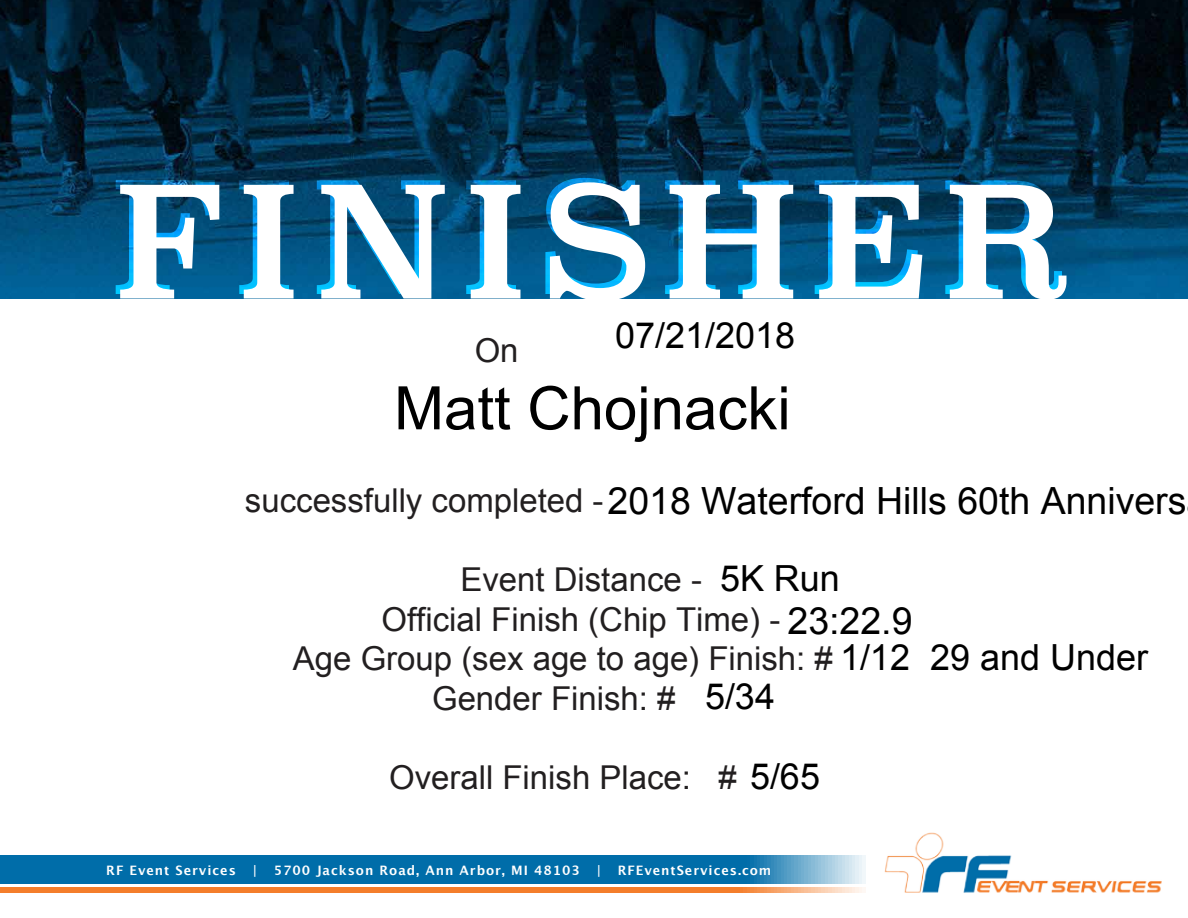
<style>
.page{position:relative;width:1188px;height:918px;background:#fff}
.page>*{position:absolute;margin:0;border:0;box-sizing:border-box;transform-origin:0 0}
.t1{font:153px "Superclarendon";letter-spacing:.1em;color:#fff}
.t2{font:60px "Arial";color:#000}
.t3{font:37.5px "Arial";color:#000}
.t4{font:36px "Arial";color:#000}
.t5{font:32.85px "Arial";color:#221f20}
.t6{font:700 13.05px "Lucida Grande";letter-spacing:.075em;color:#fff}
.s1{font-size:36px;color:#000}
</style>
<div class="page">
<img style="left:0;top:0;width:1188px;height:298px">
<img style="left:884px;top:832px;width:278px;height:61px">
<svg style="left:0;top:856px;width:865px;height:27px;background:#1076ae"></svg>
<svg style="left:0;top:887px;width:865px;height:5px;background:#f48739"></svg>
<h1 class="t1" style="left:110px;top:135px;width:957px">FINISHER</h1>
<p class="t5" style="left:475px;top:328px;width:45px">On</p>
<p class="t4" style="left:615px;top:315px;width:182px">07/21/2018</p>
<h2 class="t2" style="left:394px;top:375px;width:398px">Matt Chojnacki</h2>
<p class="t3" style="left:608px;top:480px;width:581px">2018 Waterford Hills 60th Annivers</p>
<p class="t5" style="left:245px;top:479px;width:360px">successfully completed -</p>
<p class="t4" style="left:720px;top:558px;width:121px">5K Run</p>
<p class="t5" style="left:460px;top:558px;width:243px">Event Distance -</p>
<p class="t5" style="left:382px;top:598px;width:400px">Official Finish (Chip Time) -</p>
<p class="t5" style="left:293px;top:637px;width:619px">Age Group (sex age to age) Finish: # <span class="s1">1/12</span></p>
<p class="t5" style="left:432px;top:677px;width:245px">Gender Finish: #</p>
<p class="t3" style="left:788px;top:600px;width:127px">23:22.9</p>
<p class="t4" style="left:705px;top:677px;width:72px">5/34</p>
<p class="t4" style="left:930px;top:638px;width:220px">29 and Under</p>
<p class="t5" style="left:389px;top:756px;width:432px">Overall Finish Place: # <span class="s1">5/65</span></p>
<p class="t6" style="left:106px;top:860px;width:131px">RF Event Services</p>
<p class="t6" style="left:252px;top:860px;width:6px">|</p>
<p class="t6" style="left:274px;top:860px;width:308px">5700 Jackson Road, Ann Arbor, MI 48103</p>
<p class="t6" style="left:596px;top:860px;width:6px">|</p>
<p class="t6" style="left:618px;top:860px;width:155px">RFEventServices.com</p>
</div>
